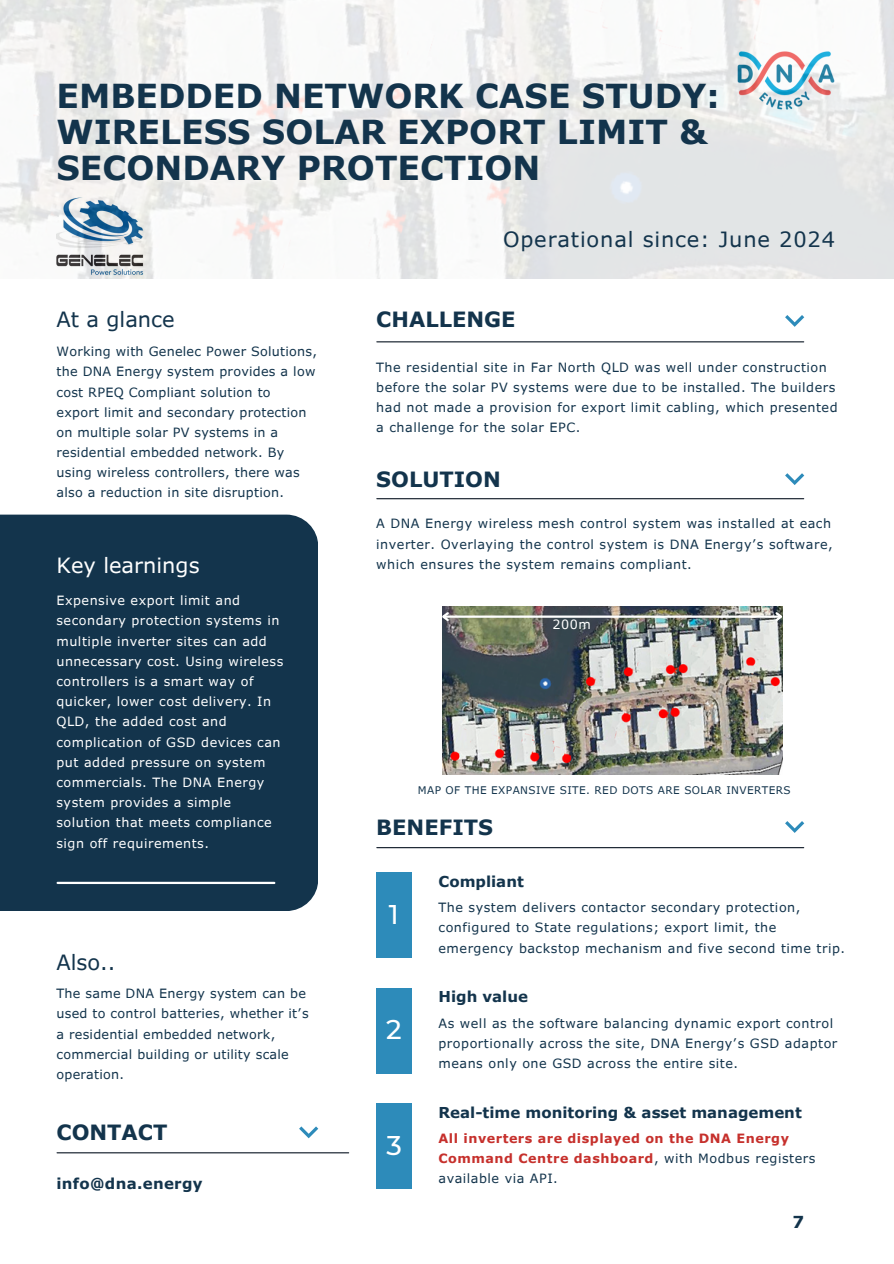
<style>
.page{position:relative;width:894px;height:1264px;background:#fff}
.page>*{position:absolute;margin:0;border:0;box-sizing:border-box;transform-origin:0 0}
.t1{font:700 33px/36px "Verdana";color:#13344c}
.t2{font:500 27px "Montserrat";color:#fff}
.t3{font:700 21px "Verdana Pro";color:#13344c}
.t4{font:21px "Verdana Pro";letter-spacing:.04em;color:#13344c}
.t5{font:21px "Verdana Pro";color:#fff}
.t6{font:21px "Verdana Pro";color:#13344c}
.t7{font:700 16.5px "Verdana Pro";color:#13344c}
.t8{font:700 15px "Verdana Pro";color:#13344c}
.t9{font:700 15px "Verdana Pro";letter-spacing:.02em;color:#13344c}
.t10{font:12.75px/20.2px "Verdana Pro";letter-spacing:.04em;color:#13344c}
.t11{font:12.75px/20.2px "Verdana Pro";letter-spacing:.02em;color:#13344c}
.t12{font:12.75px/20.2px "Verdana Pro";letter-spacing:.04em;color:#fff}
.t13{font:700 12.75px/20.2px "Verdana Pro";letter-spacing:.04em;color:#c6302c}
.t14{font:10.5px "Verdana Pro";letter-spacing:.04em;color:#13344c}
.s1{font-weight:400;color:#13344c}
</style>
<div class="page">
<div style="left:0;top:514px;width:318px;height:397px;background:#13344c"></div>
<div style="left:376px;top:872px;width:35px;height:86px;background:#2d8bba"></div>
<div style="left:376px;top:988px;width:35px;height:85px;background:#2d8bba"></div>
<div style="left:376px;top:1103px;width:35px;height:85px;background:#2d8bba"></div>
<hr style="left:377px;top:341px;width:426px;height:1px;background:#0b1623">
<hr style="left:377px;top:498px;width:426px;height:1px;background:#0b1623">
<hr style="left:377px;top:847px;width:426px;height:1px;background:#0b1623">
<svg style="left:785px;top:315px;width:19px;height:12px"></svg>
<svg style="left:785px;top:473px;width:19px;height:12px"></svg>
<svg style="left:785px;top:821px;width:19px;height:12px"></svg>
<hr style="left:58px;top:881px;width:216px;height:3px;background:#fff">
<hr style="left:57px;top:1152px;width:291px;height:1px;background:#0b1623">
<svg style="left:299px;top:1126px;width:19px;height:12px"></svg>
<img style="left:442px;top:607px;width:339px;height:167px">
<hr style="left:443px;top:615px;width:337px;height:2px;background:#fff">
<svg style="left:442px;top:610px;width:9px;height:13px"></svg>
<svg style="left:773px;top:610px;width:10px;height:13px"></svg>
<img style="left:0;top:0;width:893px;height:279px">
<h5 class="t1" style="left:56px;top:77px;width:664px">EMBEDDED NETWORK CASE STUDY:<br>WIRELESS SOLAR EXPORT LIMIT &amp;<br>SECONDARY PROTECTION</h5>
<h2 class="t6" style="left:56px;top:306px;width:120px">At a glance</h2>
<p class="t11" style="left:56px;top:341px;width:262px">Working with Genelec Power Solutions, the DNA Energy system provides a low cost RPEQ Compliant solution to<br>export limit and secondary protection on multiple solar PV systems in a residential embedded network. By using wireless controllers, there was also a reduction in site disruption.</p>
<h5 class="t5" style="left:56px;top:552px;width:144px">Key learnings</h5>
<p class="t12" style="left:56px;top:590px;width:228px">Expensive export limit and secondary protection systems in multiple inverter sites can add unnecessary cost. Using wireless controllers is a smart way of quicker, lower cost delivery. In<br>QLD, the added cost and complication of GSD devices can put added pressure on system commercials. The DNA Energy system provides a simple solution that meets compliance sign off requirements.</p>
<h5 class="t4" style="left:56px;top:948px;width:61px">Also..</h5>
<p class="t11" style="left:56px;top:983px;width:254px">The same DNA Energy system can be used to control batteries, whether it’s a residential embedded network, commercial building or utility scale operation.</p>
<p class="t3" style="left:56px;top:1119px;width:112px">CONTACT</p>
<h4 class="t9" style="left:56px;top:1173px;width:147px">info@dna.energy</h4>
<h2 class="t4" style="left:503px;top:226px;width:333px">Operational since: June 2024</h2>
<h3 class="t3" style="left:376px;top:306px;width:141px">CHALLENGE</h3>
<h5 class="t10" style="left:376px;top:356px;width:462px">The residential site in Far North QLD was well under construction before the solar PV systems were due to be installed. The builders had not made a provision for export limit cabling, which presented a challenge for the solar EPC.</h5>
<h5 class="t3" style="left:376px;top:466px;width:126px">SOLUTION</h5>
<h5 class="t10" style="left:376px;top:513px;width:458px">A DNA Energy wireless mesh control system was installed at each inverter. Overlaying the control system is DNA Energy’s software, which ensures the system remains compliant.</h5>
<h5 class="t12" style="left:552px;top:613px;width:40px">200m</h5>
<h4 class="t14" style="left:417px;top:783px;width:374px">MAP OF THE EXPANSIVE SITE. RED DOTS ARE SOLAR INVERTERS</h4>
<p class="t3" style="left:376px;top:813px;width:118px">BENEFITS</p>
<p class="t8" style="left:438px;top:871px;width:87px">Compliant</p>
<h1 class="t2" style="left:389px;top:897px;width:11px">1</h1>
<h2 class="t10" style="left:438px;top:897px;width:408px">The system delivers contactor secondary protection, configured to State regulations; export limit, the emergency backstop mechanism and five second time trip.</h2>
<h2 class="t8" style="left:438px;top:987px;width:91px">High value</h2>
<p class="t2" style="left:386px;top:1013px;width:17px">2</p>
<h5 class="t10" style="left:438px;top:1012px;width:400px">As well as the software balancing dynamic export control proportionally across the site, DNA Energy’s GSD adaptor means only one GSD across the entire site.</h5>
<h3 class="t8" style="left:438px;top:1102px;width:365px">Real-time monitoring &amp; asset management</h3>
<p class="t2" style="left:386px;top:1128px;width:17px">3</p>
<p class="t13" style="left:438px;top:1127px;width:378px">All inverters are displayed on the DNA Energy<br>Command Centre dashboard<span class="s1">, with Modbus registers available via API.</span></p>
<p class="t7" style="left:792px;top:1210px;width:13px">7</p>
</div>
